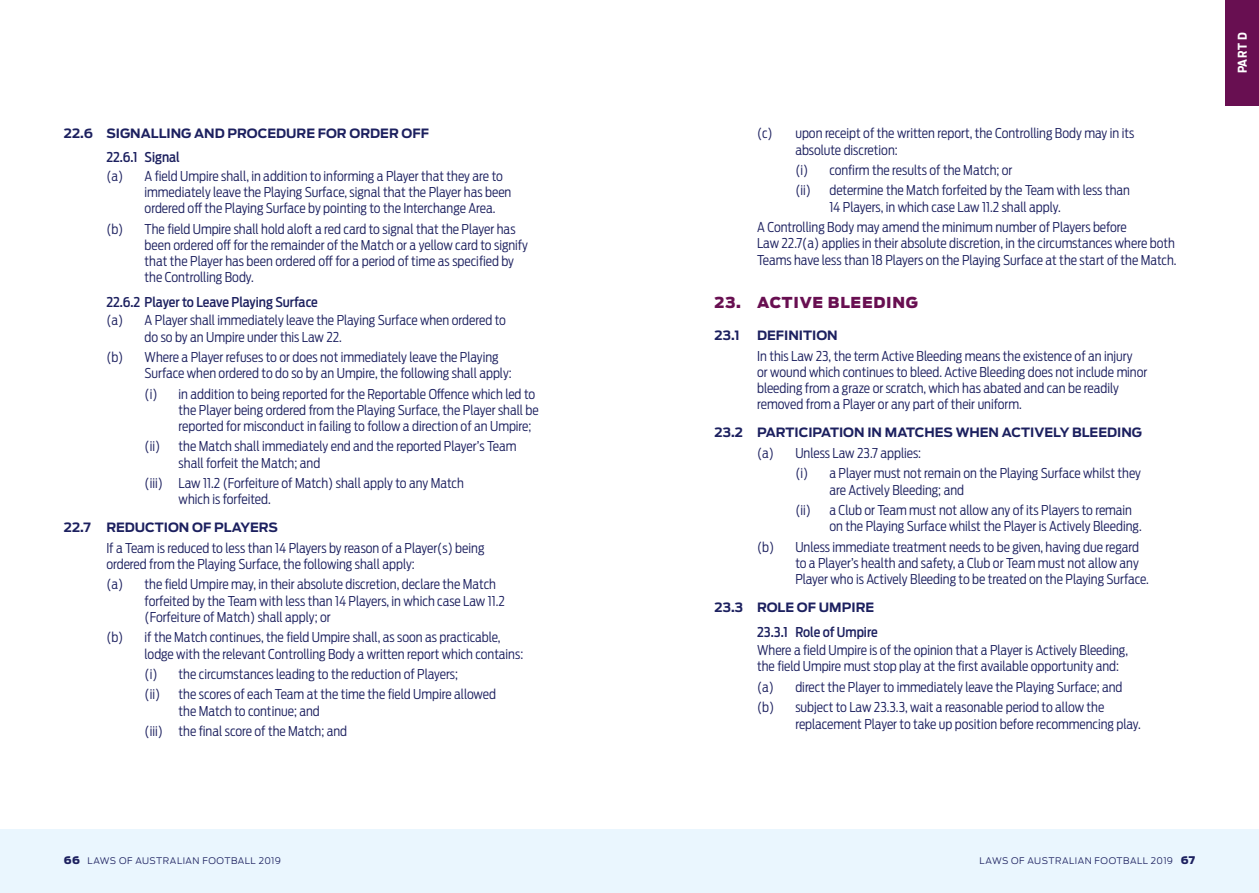
<style>
.page{position:relative;width:1259px;height:893px;background:#fff}
.page>*{position:absolute;margin:0;border:0;box-sizing:border-box;transform-origin:0 0}
._1{font:900 15px "Antenna";letter-spacing:.05em;color:#680f51}
.a{font:300 13.5px/16.2px "Antenna Cond";color:#1c205f}
.i{font:300 13.5px/16.2px "Antenna Cond";color:#1c205f}
.Body{font:300 13.5px/16.2px "Antenna Cond";color:#1c205f}
._1_1_1{font:500 13.5px "Antenna Cond";color:#1c205f}
._1_1{font:700 12.75px "Antenna";color:#1c205f}
.t1{font:700 12px "Antenna Cond";color:#fff}
.t2{font:300 9px "Antenna";letter-spacing:.055em;color:#1c205f}
.s1{font-weight:900;font-size:10.5px}
</style>
<div class="page">
<div style="left:0;top:829px;width:1259px;height:64px;background:#eaf6fe"></div>
<div style="left:1225px;top:0;width:34px;height:106px;background:#680f51"></div>
<p class="_1_1" style="left:64px;top:125px;width:367px">22.6 SIGNALLING AND PROCEDURE FOR ORDER OFF</p>
<p class="_1_1_1" style="left:106px;top:150px;width:75px">22.6.1 Signal</p>
<p class="a" style="left:145px;top:168px;width:368px;text-indent:-38px">(a) A field Umpire shall, in addition to informing a Player that they are to immediately leave the Playing Surface, signal that the Player has been ordered off the Playing Surface by pointing to the Interchange Area.</p>
<p class="a" style="left:145px;top:221px;width:385px;text-indent:-38px">(b) The field Umpire shall hold aloft a red card to signal that the Player has been ordered off for the remainder of the Match or a yellow card to signify that the Player has been ordered off for a period of time as specified by the Controlling Body.</p>
<p class="_1_1_1" style="left:106px;top:294px;width:213px">22.6.2 Player to Leave Playing Surface</p>
<p class="a" style="left:145px;top:312px;width:363px;text-indent:-38px">(a) A Player shall immediately leave the Playing Surface when ordered to do so by an Umpire under this Law 22.</p>
<p class="a" style="left:145px;top:349px;width:369px;text-indent:-38px">(b) Where a Player refuses to or does not immediately leave the Playing<br>Surface when ordered to do so by an Umpire, the following shall apply:</p>
<p class="i" style="left:179px;top:386px;width:362px;text-indent:-34px">(i) in addition to being reported for the Reportable Offence which led to the Player being ordered from the Playing Surface, the Player shall be reported for misconduct in failing to follow a direction of an Umpire;</p>
<p class="i" style="left:179px;top:438px;width:339px;text-indent:-34px">(ii) the Match shall immediately end and the reported Player’s Team shall forfeit the Match; and</p>
<p class="i" style="left:179px;top:475px;width:287px;text-indent:-34px">(iii) Law 11.2 (Forfeiture of Match) shall apply to any Match which is forfeited.</p>
<p class="_1_1" style="left:64px;top:520px;width:216px">22.7 REDUCTION OF PLAYERS</p>
<p class="Body" style="left:106px;top:540px;width:380px">If a Team is reduced to less than 14 Players by reason of a Player(s) being ordered from the Playing Surface, the following shall apply:</p>
<p class="a" style="left:145px;top:576px;width:362px;text-indent:-38px">(a) the field Umpire may, in their absolute discretion, declare the Match forfeited by the Team with less than 14 Players, in which case Law 11.2 (Forfeiture of Match) shall apply; or</p>
<p class="a" style="left:145px;top:629px;width:380px;text-indent:-38px">(b) if the Match continues, the field Umpire shall, as soon as practicable, lodge with the relevant Controlling Body a written report which contains:</p>
<p class="i" style="left:145px;top:666px;width:315px">(i) the circumstances leading to the reduction of Players;</p>
<p class="i" style="left:179px;top:686px;width:319px;text-indent:-34px">(ii) the scores of each Team at the time the field Umpire allowed the Match to continue; and</p>
<p class="i" style="left:145px;top:723px;width:204px">(iii) the final score of the Match; and</p>
<p class="a" style="left:795px;top:125px;width:340px;text-indent:-38px">(c) upon receipt of the written report, the Controlling Body may in its absolute discretion:</p>
<p class="i" style="left:795px;top:162px;width:219px">(i) confirm the results of the Match; or</p>
<p class="i" style="left:829px;top:182px;width:302px;text-indent:-34px">(ii) determine the Match forfeited by the Team with less than<br>14 Players, in which case Law 11.2 shall apply.</p>
<p class="Body" style="left:757px;top:219px;width:421px">A Controlling Body may amend the minimum number of Players before<br>Law 22.7(a) applies in their absolute discretion, in the circumstances where both<br>Teams have less than 18 Players on the Playing Surface at the start of the Match.</p>
<p class="_1" style="left:714px;top:293px;width:205px">23. ACTIVE BLEEDING</p>
<p class="_1_1" style="left:714px;top:328px;width:27px">23.1</p>
<p class="_1_1" style="left:757px;top:328px;width:82px">DEFINITION</p>
<p class="Body" style="left:757px;top:348px;width:392px">In this Law 23, the term Active Bleeding means the existence of an injury<br>or wound which continues to bleed. Active Bleeding does not include minor bleeding from a graze or scratch, which has abated and can be readily removed from a Player or any part of their uniform.</p>
<p class="_1_1" style="left:714px;top:425px;width:429px">23.2 PARTICIPATION IN MATCHES WHEN ACTIVELY BLEEDING</p>
<p class="a" style="left:757px;top:445px;width:166px">(a) Unless Law 23.7 applies:</p>
<p class="i" style="left:829px;top:465px;width:313px;text-indent:-34px">(i) a Player must not remain on the Playing Surface whilst they are Actively Bleeding; and</p>
<p class="i" style="left:829px;top:502px;width:314px;text-indent:-34px">(ii) a Club or Team must not allow any of its Players to remain on the Playing Surface whilst the Player is Actively Bleeding.</p>
<p class="a" style="left:795px;top:539px;width:355px;text-indent:-38px">(b) Unless immediate treatment needs to be given, having due regard to a Player’s health and safety, a Club or Team must not allow any<br>Player who is Actively Bleeding to be treated on the Playing Surface.</p>
<p class="_1_1" style="left:714px;top:600px;width:161px">23.3 ROLE OF UMPIRE</p>
<p class="_1_1_1" style="left:757px;top:624px;width:122px">23.3.1 Role of Umpire</p>
<p class="Body" style="left:757px;top:642px;width:372px">Where a field Umpire is of the opinion that a Player is Actively Bleeding, the field Umpire must stop play at the first available opportunity and:</p>
<p class="a" style="left:757px;top:679px;width:367px">(a) direct the Player to immediately leave the Playing Surface; and</p>
<p class="a" style="left:795px;top:699px;width:347px;text-indent:-38px">(b) subject to Law 23.3.3, wait a reasonable period to allow the replacement Player to take up position before recommencing play.</p>
<p class="t1" style="left:1235px;top:73px;width:42px;rotate:-90deg">PART D</p>
<p class="t2" style="left:64px;top:856px;width:219px"><span class="s1">66</span> LAWS OF AUSTRALIAN FOOTBALL 2019</p>
<p class="t2" style="left:979px;top:856px;width:217px">LAWS OF AUSTRALIAN FOOTBALL 2019 <span class="s1">67</span></p>
</div>
